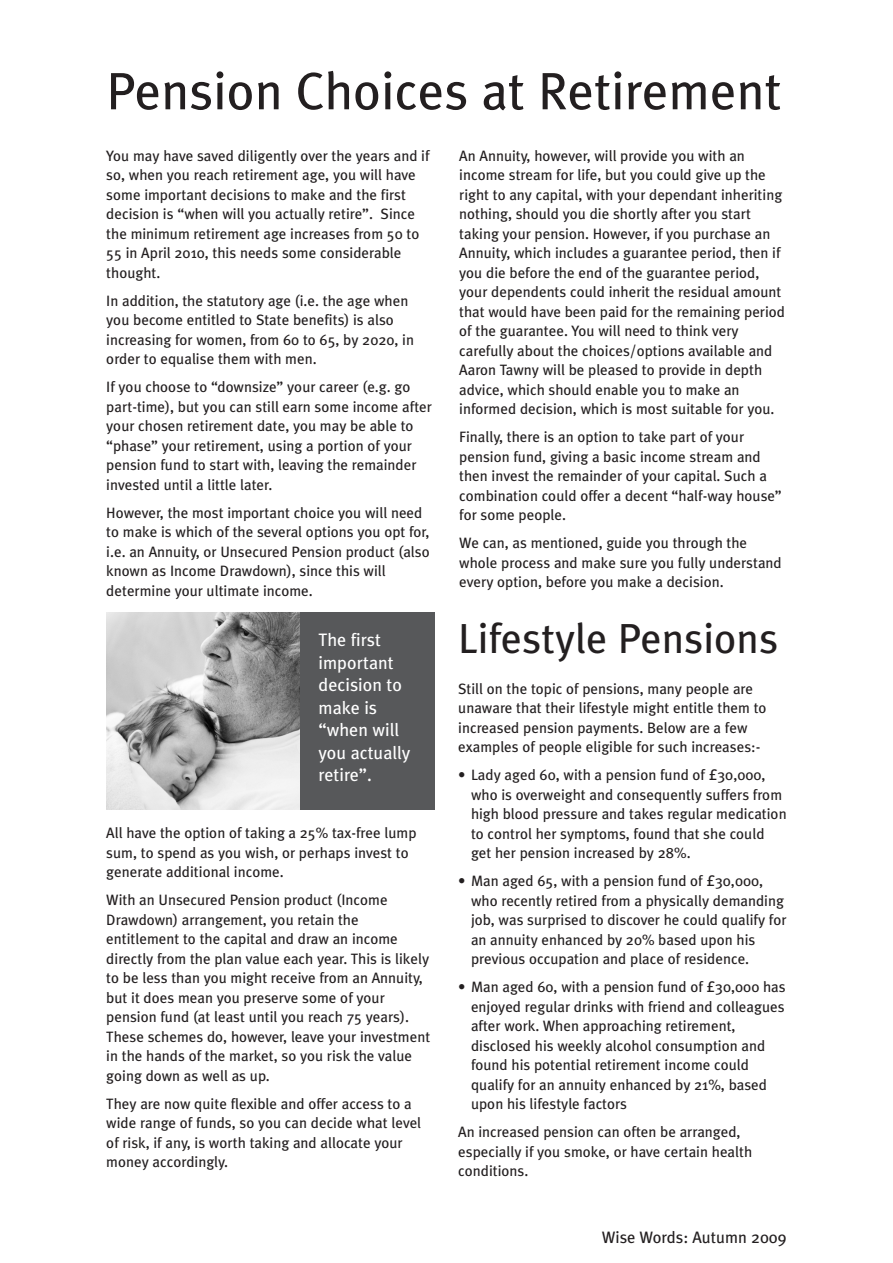
<style>
.page{position:relative;width:893px;height:1263px;background:#fff}
.page>*{position:absolute;margin:0;border:0;box-sizing:border-box;transform-origin:0 0}
.t1{font:52.5px "Meta Plus";color:#231f20}
.t2{font:42px "Meta Plus";color:#231f20}
.t3{font:18px/22.5px "Meta Plus";color:#fff}
.t4{font:16.5px "Meta Plus";color:#231f20}
.t5{font:15px/19.5px "Meta Plus";color:#231f20}
</style>
<div class="page">
<img style="left:106px;top:612px;width:194px;height:198px">
<div style="left:300px;top:612px;width:134px;height:198px;background:#57585a"></div>
<h1 class="t1" style="left:106px;top:60px;width:677px">Pension Choices at Retirement</h1>
<p class="t5" style="left:106px;top:146px;width:325px">You may have saved diligently over the years and if so, when you reach retirement age, you will have some important decisions to make and the first decision is “when will you actually retire”. Since the minimum retirement age increases from 50 to 55 in April 2010, this needs some considerable thought.</p>
<p class="t5" style="left:106px;top:291px;width:309px">In addition, the statutory age (i.e. the age when you become entitled to State benefits) is also increasing for women, from 60 to 65, by 2020, in order to equalise them with men.</p>
<p class="t5" style="left:106px;top:377px;width:327px">If you choose to “downsize” your career (e.g. go part-time), but you can still earn some income after your chosen retirement date, you may be able to “phase” your retirement, using a portion of your pension fund to start with, leaving the remainder invested until a little later.</p>
<p class="t5" style="left:106px;top:503px;width:325px">However, the most important choice you will need to make is which of the several options you opt for, i.e. an Annuity, or Unsecured Pension product (also known as Income Drawdown), since this will determine your ultimate income.</p>
<p class="t5" style="left:459px;top:146px;width:327px">An Annuity, however, will provide you with an income stream for life, but you could give up the right to any capital, with your dependant inheriting nothing, should you die shortly after you start taking your pension. However, if you purchase an Annuity, which includes a guarantee period, then if you die before the end of the guarantee period, your dependents could inherit the residual amount that would have been paid for the remaining period of the guarantee. You will need to think very carefully about the choices/options available and Aaron Tawny will be pleased to provide in depth advice, which should enable you to make an informed decision, which is most suitable for you.</p>
<p class="t5" style="left:459px;top:427px;width:324px">Finally, there is an option to take part of your pension fund, giving a basic income stream and then invest the remainder of your capital. Such a combination could offer a decent “half-way house” for some people.</p>
<p class="t5" style="left:459px;top:533px;width:324px">We can, as mentioned, guide you through the whole process and make sure you fully understand every option, before you make a decision.</p>
<p class="t3" style="left:319px;top:629px;width:64px">The first</p>
<h2 class="t2" style="left:458px;top:614px;width:321px">Lifestyle Pensions</h2>
<p class="t3" style="left:319px;top:651px;width:93px">important decision to make is “when will you actually retire”.</p>
<p class="t5" style="left:458px;top:679px;width:310px">Still on the topic of pensions, many people are unaware that their lifestyle might entitle them to increased pension payments. Below are a few examples of people eligible for such increases:-</p>
<p class="t5" style="left:471px;top:765px;width:317px;text-indent:-13px">• Lady aged 60, with a pension fund of £30,000, who is overweight and consequently suffers from high blood pressure and takes regular medication to control her symptoms, found that she could get her pension increased by 28%.</p>
<p class="t5" style="left:471px;top:871px;width:317px;text-indent:-13px">• Man aged 65, with a pension fund of £30,000, who recently retired from a physically demanding job, was surprised to discover he could qualify for an annuity enhanced by 20% based upon his previous occupation and place of residence.</p>
<p class="t5" style="left:471px;top:977px;width:316px;text-indent:-13px">• Man aged 60, with a pension fund of £30,000 has enjoyed regular drinks with friend and colleagues after work. When approaching retirement, disclosed his weekly alcohol consumption and found his potential retirement income could qualify for an annuity enhanced by 21%, based upon his lifestyle factors</p>
<p class="t5" style="left:458px;top:1122px;width:295px">An increased pension can often be arranged, especially if you smoke, or have certain health conditions.</p>
<p class="t5" style="left:106px;top:823px;width:312px">All have the option of taking a 25% tax-free lump sum, to spend as you wish, or perhaps invest to generate additional income.</p>
<p class="t5" style="left:106px;top:890px;width:325px">With an Unsecured Pension product (Income Drawdown) arrangement, you retain the entitlement to the capital and draw an income directly from the plan value each year. This is likely to be less than you might receive from an Annuity, but it does mean you preserve some of your pension fund (at least until you reach 75 years).<br>These schemes do, however, leave your investment in the hands of the market, so you risk the value going down as well as up.</p>
<p class="t5" style="left:106px;top:1094px;width:316px">They are now quite flexible and offer access to a wide range of funds, so you can decide what level of risk, if any, is worth taking and allocate your money accordingly.</p>
<p class="t4" style="left:602px;top:1228px;width:186px">Wise Words: Autumn 2009</p>
</div>
